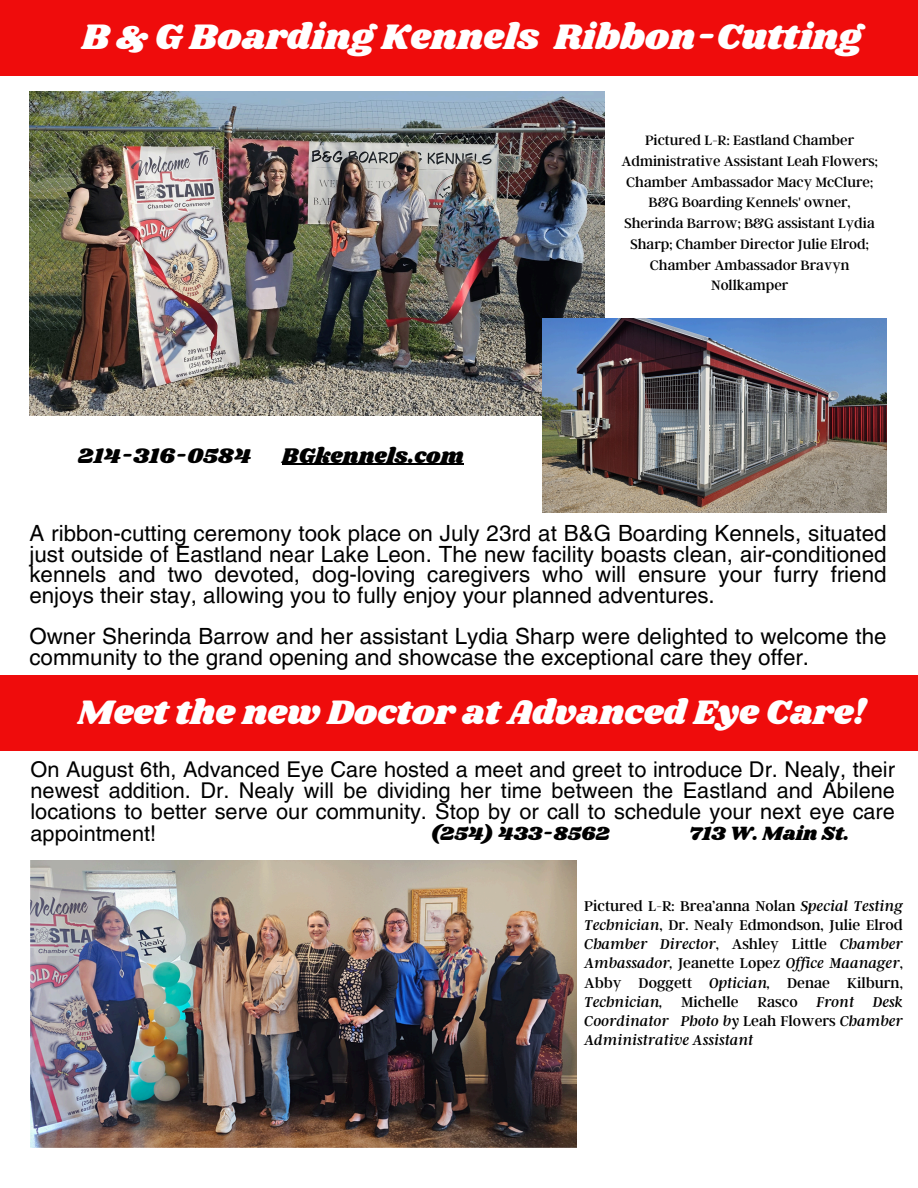
<style>
.page{position:relative;width:918px;height:1188px;background:#fff}
.page>*{position:absolute;margin:0;border:0;box-sizing:border-box;transform-origin:0 0}
.t1{font:36.75px "Shrikhand";color:#fff}
.t2{font:35.25px "Shrikhand";color:#fff}
.t3{font:22.35px/20.5px "Helvetica LT Pro";color:#000;text-align:justify}
.t4{font:22.05px "Shrikhand";color:#000}
.t5{font:21.75px/21.3px "Helvetica LT Pro";color:#000;text-align:justify}
.t6{font:19.95px "Shrikhand";color:#000}
.t7{font:italic 15.75px/19.2px "Argent CF";color:#000;text-align:justify}
.t8{font:15.15px/20.7px "Argent CF";color:#000;text-align:center}
.s1{font-style:normal}
</style>
<div class="page">
<div style="left:0;top:0;width:918px;height:75px;background:#ef0c0c"></div>
<div style="left:0;top:676px;width:918px;height:75px;background:#ef0c0c"></div>
<img style="left:29px;top:92px;width:575px;height:324px">
<img style="left:543px;top:319px;width:343px;height:193px">
<img style="left:30px;top:861px;width:546px;height:287px">
<hr style="left:282px;top:464px;width:182px;height:1px;background:#000">
<p class="t1" style="left:82px;top:12px;width:782px">B &amp; G Boarding Kennels Ribbon-Cutting</p>
<h2 class="t4" style="left:78px;top:440px;width:175px">214-316-0584</h2>
<h2 class="t4" style="left:282px;top:440px;width:183px">BGkennels.com</h2>
<p class="t8" style="left:621px;top:129px;width:258px">Pictured L-R: Eastland Chamber<br>Administrative Assistant Leah Flowers;<br>Chamber Ambassador Macy McClure;<br>B&amp;G Boarding Kennels' owner,<br>Sherinda Barrow; B&amp;G assistant Lydia<br>Sharp; Chamber Director Julie Elrod;<br>Chamber Ambassador Bravyn<br>Nollkamper</p>
<h2 class="t3" style="left:29px;top:525px;width:859px">A ribbon-cutting ceremony took place on July 23rd at B&amp;G Boarding Kennels, situated just outside of Eastland near Lake Leon. The new facility boasts clean, air-conditioned kennels and two devoted, dog-loving caregivers who will ensure your furry friend enjoys their stay, allowing you to fully enjoy your planned adventures.</h2>
<h2 class="t3" style="left:29px;top:628px;width:859px">Owner Sherinda Barrow and her assistant Lydia Sharp were delighted to welcome the community to the grand opening and showcase the exceptional care they offer.</h2>
<h1 class="t2" style="left:77px;top:688px;width:790px">Meet the new Doctor at Advanced Eye Care!</h1>
<h3 class="t5" style="left:30px;top:760px;width:866px">On August 6th, Advanced Eye Care hosted a meet and greet to introduce Dr. Nealy, their newest addition. Dr. Nealy will be dividing her time between the Eastland and Abilene locations to better serve our community. Stop by or call to schedule your next eye care appointment!</h3>
<h2 class="t6" style="left:431px;top:820px;width:180px">(254) 433-8562</h2>
<h2 class="t6" style="left:689px;top:820px;width:162px">713 W. Main St.</h2>
<p class="t7" style="left:584px;top:896px;width:320px"><span class="s1">Pictured L-R: Brea’anna Nolan</span> Special Testing Technician<span class="s1">, Dr. Nealy Edmondson, Julie Elrod </span>Chamber Director<span class="s1">, Ashley Little</span> Chamber Ambassador, <span class="s1">Jeanette Lopez</span> Of ice Maanager<span class="s1">, Abby Doggett</span> Optician, <span class="s1">Denae Kilburn, </span>Technician, <span class="s1">Michelle Rasco</span> Front Desk Coordinator Photo by <span class="s1">Leah Flowers</span> Chamber Administrative Assistant</p>
</div>
